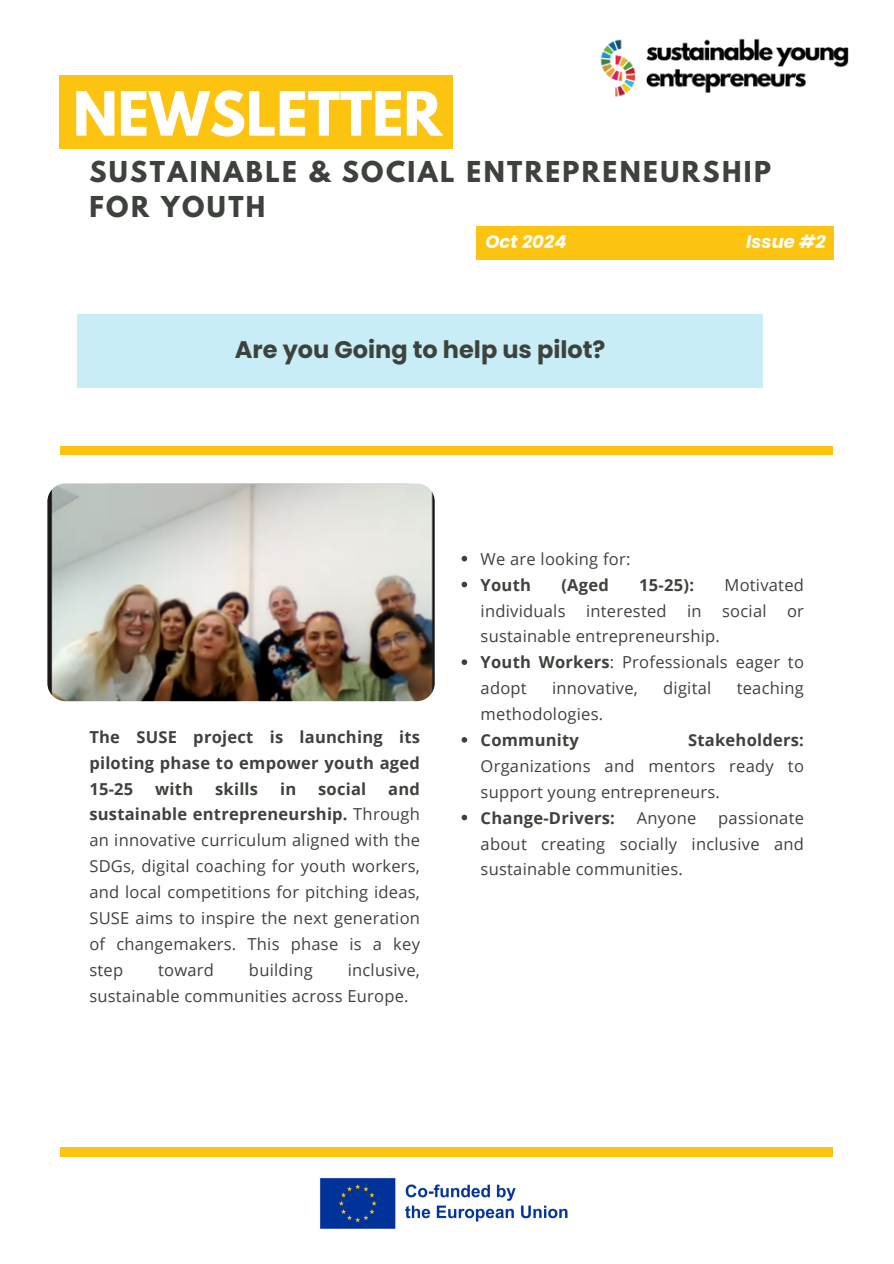
<style>
.page{position:relative;width:894px;height:1264px;background:#fff}
.page>*{position:absolute;margin:0;border:0;box-sizing:border-box;transform-origin:0 0}
.t1{font:700 54px "League Spartan";color:#fff}
.t2{font:700 25.5px/34.8px "League Spartan";letter-spacing:.095em;color:#3e423c}
.t3{font:700 24px "Poppins";color:#3e423c}
.t4{font:italic 700 18px "Poppins";color:#fff}
.t5{font:16.5px/25.8px "Open Sans";letter-spacing:.015em;color:#3e423c;text-align:justify}
.t6{font:700 16.5px/25.8px "Open Sans";letter-spacing:.015em;color:#3e423c;text-align:justify}
.s1{font-weight:700}
</style>
<div class="page">
<div style="left:59px;top:75px;width:393px;height:74px;background:#fcc310"></div>
<div style="left:60px;top:446px;width:773px;height:8px;background:#fcc310"></div>
<div style="left:60px;top:1146px;width:773px;height:10px;background:#fcc310"></div>
<svg style="left:461px;top:556px;width:6px;height:5px"></svg>
<svg style="left:461px;top:581px;width:6px;height:6px"></svg>
<svg style="left:461px;top:659px;width:6px;height:6px"></svg>
<svg style="left:461px;top:737px;width:6px;height:5px"></svg>
<svg style="left:461px;top:814px;width:6px;height:6px"></svg>
<div style="left:475px;top:226px;width:358px;height:33px;background:#fcc310"></div>
<div style="left:78px;top:314px;width:684px;height:74px;background:#c8edf6"></div>
<img style="left:320px;top:1178px;width:248px;height:51px">
<img style="left:600px;top:38px;width:249px;height:59px">
<img style="left:47px;top:483px;width:387px;height:218px;border-radius:18px">
<p class="t1" style="left:73px;top:87px;width:370px">NEWSLETTER</p>
<p class="t2" style="left:89px;top:158px;width:683px">SUSTAINABLE &amp; SOCIAL ENTREPRENEURSHIP<br>FOR YOUTH</p>
<p class="t4" style="left:485px;top:229px;width:82px">Oct 2024</p>
<p class="t4" style="left:746px;top:229px;width:81px">Issue #2</p>
<p class="t3" style="left:235px;top:333px;width:372px">Are you Going to help us pilot?</p>
<p class="t6" style="left:89px;top:723px;width:332px">The SUSE project is launching its piloting phase to empower youth aged 15-25</p>
<p class="t5" style="left:89px;top:775px;width:332px;text-indent:299px"><span class="s1">and sustainable entrepreneurship.</span> Through an innovative curriculum aligned with the SDGs, digital coaching for youth workers, and local competitions for pitching ideas, SUSE aims to inspire the next generation of changemakers. This phase is a key step</p>
<p class="t6" style="left:155px;top:775px;width:39px">with</p>
<p class="t6" style="left:215px;top:775px;width:44px">skills</p>
<p class="t6" style="left:280px;top:775px;width:18px">in</p>
<p class="t6" style="left:318px;top:775px;width:50px">social</p>
<p class="t5" style="left:89px;top:956px;width:332px;text-indent:258px">inclusive, sustainable communities across Europe.</p>
<p class="t5" style="left:158px;top:956px;width:57px">toward</p>
<p class="t5" style="left:249px;top:956px;width:65px">building</p>
<h2 class="t5" style="left:480px;top:545px;width:151px">We are looking for:</h2>
<h4 class="t6" style="left:480px;top:571px;width:52px">Youth</h4>
<h4 class="t6" style="left:561px;top:571px;width:49px">(Aged</h4>
<h4 class="t6" style="left:639px;top:571px;width:56px">15-25):</h4>
<h4 class="t5" style="left:480px;top:571px;width:325px;text-indent:244px">Motivated individuals interested in social or sustainable entrepreneurship.</h4>
<h4 class="t5" style="left:480px;top:649px;width:325px"><span class="s1">Youth Workers</span>: Professionals eager to adopt</h4>
<h4 class="t5" style="left:552px;top:675px;width:87px">innovative,</h4>
<h4 class="t5" style="left:663px;top:675px;width:50px">digital</h4>
<h4 class="t5" style="left:736px;top:675px;width:69px">teaching</h4>
<h4 class="t5" style="left:480px;top:700px;width:124px">methodologies.</h4>
<h3 class="t6" style="left:480px;top:726px;width:100px">Community</h3>
<h3 class="t5" style="left:480px;top:726px;width:325px;text-indent:207px"><span class="s1">Stakeholders:<br></span>Organizations and mentors ready to support young entrepreneurs.</h3>
<p class="t6" style="left:480px;top:804px;width:136px">Change-Drivers:</p>
<p class="t5" style="left:636px;top:804px;width:61px">Anyone</p>
<p class="t5" style="left:480px;top:804px;width:325px;text-indent:237px">passionate about creating socially inclusive and sustainable communities.</p>
</div>
